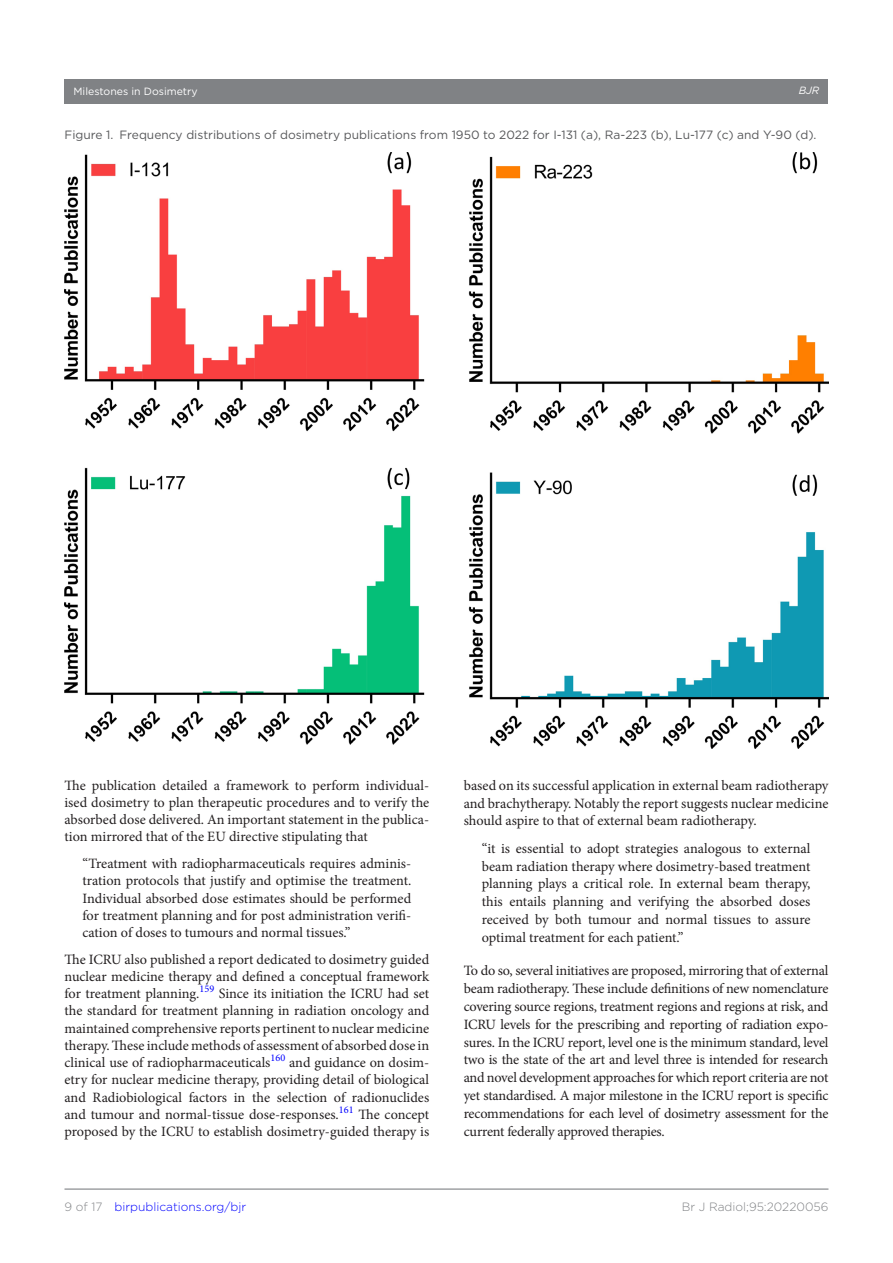
<style>
.page{position:relative;width:893px;height:1263px;background:#fff}
.page>*{position:absolute;margin:0;border:0;box-sizing:border-box;transform-origin:0 0}
.t1{font:14.25px/17.2px "Minion Pro";letter-spacing:-.005em;color:#231f20;text-align:justify}
.t2{font:12px "Gotham";color:#57585a}
.t3{font:300 12px "Gotham";color:#00f}
.t4{font:300 12px "Gotham";color:#808285}
.t5{font:10.5px "Gotham";color:#fff}
.t6{font:italic 10.5px "Gotham";color:#fff}
.s1{color:#808285}
</style>
<div class="page">
<hr style="left:64px;top:1188px;width:764px;height:2px;background:#808285">
<div style="left:64px;top:79px;width:764px;height:24px;background:#808285"></div>
<img style="left:64px;top:153px;width:764px;height:596px">
<p class="t5" style="left:74px;top:85px;width:126px">Milestones in Dosimetry</p>
<p class="t6" style="left:799px;top:85px;width:22px">BJR</p>
<p class="t2" style="left:64px;top:127px;width:753px">Figure 1. Frequency distributions of dosimetry publications from 1950 to 2022 for I-131 (a), Ra-223 (b), Lu-177 (c) and Y-90 (d).</p>
<p class="t1" style="left:64px;top:776px;width:366px">The publication detailed a framework to perform individual&shy;ised dosimetry to plan therapeutic procedures and to verify the absorbed dose delivered. An important statement in the publica&shy;tion mirrored that of the EU directive stipulating that</p>
<p class="t1" style="left:82px;top:855px;width:330px">“Treatment with radiopharmaceuticals requires adminis&shy;tration protocols that justify and optimise the treatment.<br>Individual absorbed dose estimates should be performed for treatment planning and for post administration verifi&shy;cation of doses to tumours and normal tissues.”</p>
<p class="t1" style="left:64px;top:950px;width:366px">The ICRU also published a report dedicated to dosimetry guided nuclear medicine therapy and defined a conceptual framework for treatment planning.<sup>159</sup> Since its initiation the ICRU had set the standard for treatment planning in radiation oncology and maintained comprehensive reports pertinent to nuclear medicine therapy. These include methods of assessment of absorbed dose in clinical use of radiopharmaceuticals<sup>160</sup> and guidance on dosim&shy;etry for nuclear medicine therapy, providing detail of biological and Radiobiological factors in the selection of radionuclides and tumour and normal-tissue dose-responses.<sup>161</sup> The concept proposed by the ICRU to establish dosimetry-guided therapy is</p>
<p class="t1" style="left:464px;top:776px;width:366px;line-height:17.9px">based on its successful application in external beam radiotherapy and brachytherapy. Notably the report suggests nuclear medicine should aspire to that of external beam radiotherapy.</p>
<p class="t1" style="left:482px;top:839px;width:330px;line-height:17.9px">“it is essential to adopt strategies analogous to external beam radiation therapy where dosimetry-based treatment planning plays a critical role. In external beam therapy, this entails planning and verifying the absorbed doses received by both tumour and normal tissues to assure optimal treatment for each patient.”</p>
<p class="t1" style="left:464px;top:961px;width:366px;line-height:17.9px">To do so, several initiatives are proposed, mirroring that of external beam radiotherapy. These include definitions of new nomenclature covering source regions, treatment regions and regions at risk, and ICRU levels for the prescribing and reporting of radiation expo&shy;sures. In the ICRU report, level one is the minimum standard, level two is the state of the art and level three is intended for research and novel development approaches for which report criteria are not yet standardised. A major milestone in the ICRU report is specific recommendations for each level of dosimetry assessment for the current federally approved therapies.</p>
<p class="t3" style="left:64px;top:1199px;width:183px"><span class="s1">9 of 17</span> birpublications.org/bjr</p>
<p class="t4" style="left:682px;top:1199px;width:148px">Br J Radiol;95:20220056</p>
</div>
